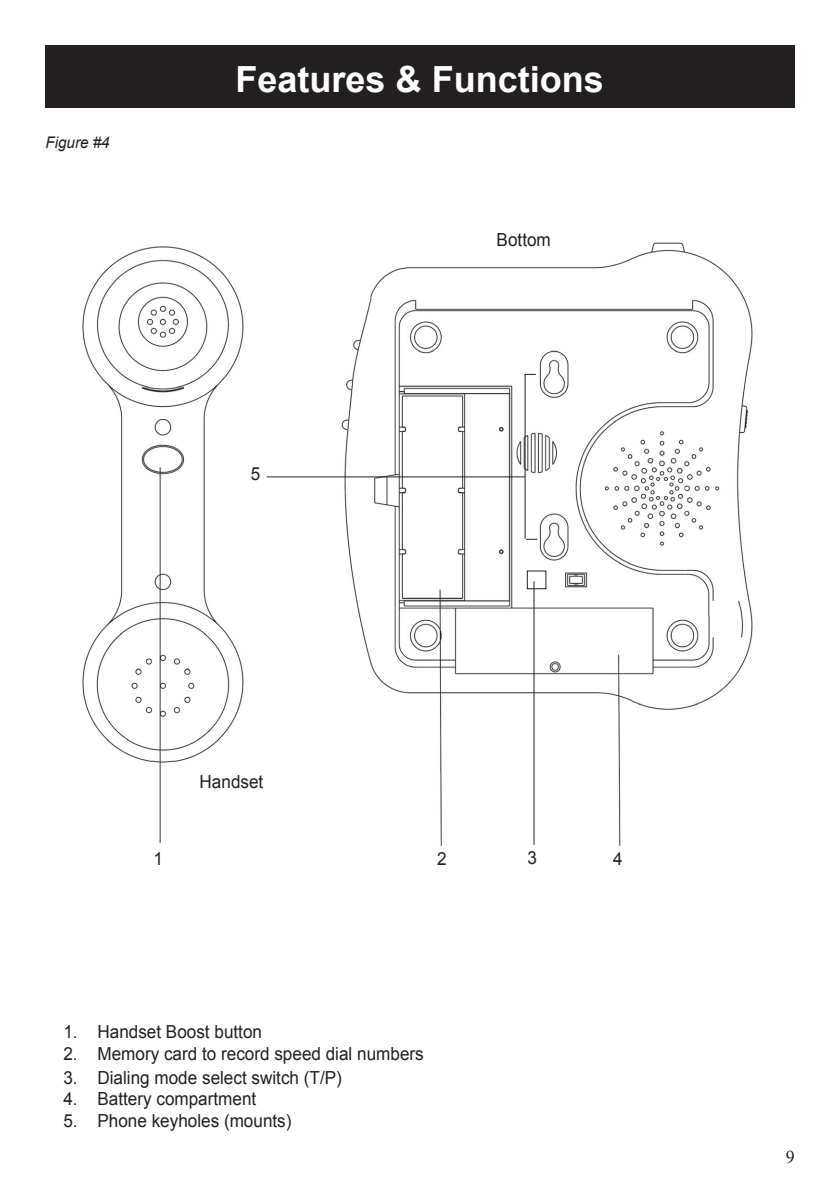
<style>
.page{position:relative;width:840px;height:1191px;background:#fff}
.page>*{position:absolute;margin:0;border:0;box-sizing:border-box;transform-origin:0 0}
.t1{font:700 36px "Arial";color:#fff}
.t2{font:18px "Arial";color:#231f20;scale:.95 1}
.t3{font:18px "Times New Roman";color:#231f20}
.t4{font:italic 16px "Arial";color:#231f20;scale:.95 1}
</style>
<div class="page">
<img style="left:82px;top:242px;width:671px;height:604px">
<hr style="left:524px;top:374px;width:1px;height:165px;background:#231f20">
<div style="left:526px;top:571px;width:20px;height:18px;border:1px solid #231f20"></div>
<div style="left:45px;top:45px;width:749px;height:63px;background:#231f20"></div>
<hr style="left:533px;top:581px;width:1px;height:264px;background:#231f20">
<hr style="left:266px;top:476px;width:258px;height:1px;background:#231f20">
<p class="t4" style="left:45px;top:133px;width:69px">Figure #4</p>
<h1 class="t1" style="left:235px;top:59px;width:370px">Features &amp; Functions</h1>
<p class="t2" style="left:250px;top:463px;width:12px">5</p>
<p class="t2" style="left:496px;top:229px;width:59px">Bottom</p>
<p class="t2" style="left:199px;top:772px;width:69px">Handset</p>
<p class="t2" style="left:153px;top:848px;width:12px">1</p>
<p class="t2" style="left:437px;top:848px;width:12px">2</p>
<p class="t2" style="left:63px;top:1021px;width:210px">1. Handset Boost button</p>
<p class="t2" style="left:63px;top:1043px;width:380px">2. Memory card to record speed dial numbers</p>
<p class="t2" style="left:63px;top:1067px;width:294px">3. Dialing mode select switch (T/P)</p>
<p class="t2" style="left:63px;top:1089px;width:204px">4. Battery compartment</p>
<p class="t2" style="left:63px;top:1110px;width:241px">5. Phone keyholes (mounts)</p>
<p class="t2" style="left:527px;top:847px;width:12px">3</p>
<p class="t2" style="left:612px;top:848px;width:12px">4</p>
<p class="t3" style="left:785px;top:1146px;width:10px">9</p>
</div>
